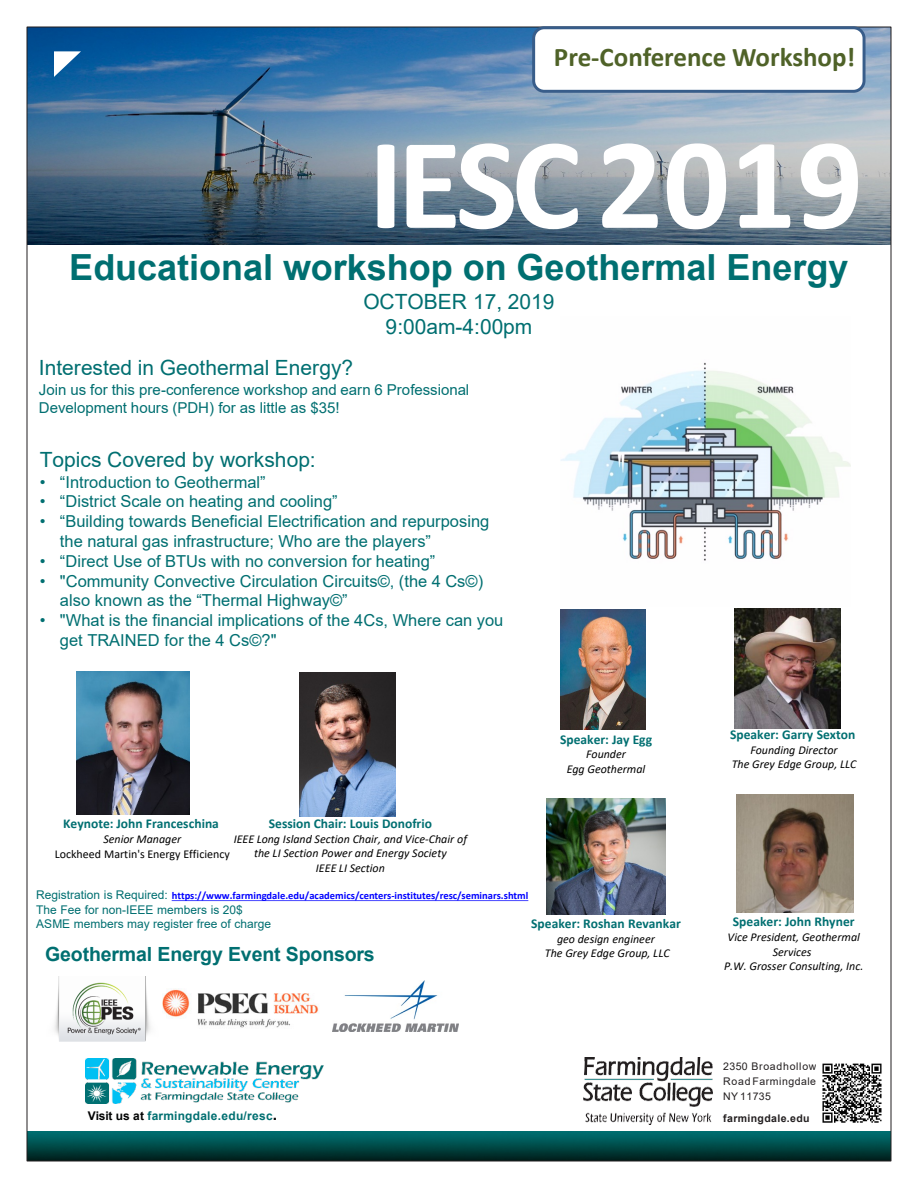
<style>
.page{position:relative;width:918px;height:1188px;background:#fff}
.page>*{position:absolute;margin:0;border:0;box-sizing:border-box;transform-origin:0 0}
.t1{font:700 131.25px "Calibri";color:#fff}
.t2{font:700 36px "Arial";color:#006f71}
.t3{font:700 27px "Calibri";color:#4f6228}
.t4{font:21px "Arial";color:#006f71}
.t5{font:700 19.5px "Arial";letter-spacing:-.01em;color:#006f71}
.t6{font:16.5px/19.8px "Arial";color:#006f71}
.t7{font:15px/18px "Arial";color:#006f71}
.t8{font:700 13.5px "Calibri";color:#006f71}
.t9{font:italic 12px/14.4px "Calibri";color:#000;text-align:center}
.t10{font:12px "Arial";color:#006f71}
.t11{font:12px/14.4px "Calibri";color:#000;text-align:center}
.t12{font:700 12px "Arial";letter-spacing:.02em;color:#006f71}
.t13{font:700 10.5px "Calibri";color:#00f}
.t14{font:10.5px/15px "Arial";letter-spacing:.05em;color:#231f20}
.t15{font:700 10.5px "Arial";letter-spacing:.035em;color:#231f20}
.s1{font-style:italic}
.s2{font-family:"Arial";font-weight:400;font-size:12px;color:#006f71}
.s3{color:#010202}
.s4{font-size:15.75px;color:#010202}
</style>
<div class="page">
<img style="left:29px;top:29px;width:860px;height:216px">
<img style="left:583px;top:1058px;width:130px;height:67px">
<img style="left:86px;top:1059px;width:238px;height:45px">
<img style="left:29px;top:1132px;width:860px;height:27px">
<svg style="left:54px;top:51px;width:27px;height:26px"></svg>
<div style="left:534px;top:28px;width:330px;height:63px;background:#fff;border-radius:11px"></div>
<div style="left:532px;top:26px;width:334px;height:67px;border:3px solid #385d8a;border-radius:11px"></div>
<img style="left:162px;top:988px;width:157px;height:40px">
<img style="left:54px;top:977px;width:97px;height:64px">
<img style="left:561px;top:609px;width:85px;height:121px">
<img style="left:76px;top:672px;width:113px;height:143px">
<img style="left:734px;top:609px;width:106px;height:119px">
<img style="left:547px;top:798px;width:118px;height:116px">
<img style="left:333px;top:981px;width:126px;height:51px">
<img style="left:300px;top:673px;width:96px;height:143px">
<img style="left:736px;top:795px;width:117px;height:117px">
<svg style="left:172px;top:900px;width:356px;height:1px"></svg>
<img style="left:822px;top:1063px;width:60px;height:60px">
<img style="left:560px;top:362px;width:290px;height:199px">
<p class="t3" style="left:554px;top:38px;width:303px">Pre-Conference Workshop!</p>
<h2 class="t1" style="left:368px;top:91px;width:496px">IESC2019</h2>
<p class="t2" style="left:69px;top:242px;width:781px">Educational workshop on Geothermal Energy</p>
<p class="t4" style="left:363px;top:287px;width:193px">OCTOBER 17, 2019</p>
<p class="t4" style="left:386px;top:312px;width:148px">9:00am-4:00pm</p>
<p class="t4" style="left:39px;top:354px;width:316px">Interested in Geothermal Energy?</p>
<p class="t7" style="left:39px;top:380px;width:432px">Join us for this pre-conference workshop and earn 6 Professional<br>Development hours (PDH) for as little as $35!</p>
<p class="t4" style="left:40px;top:445px;width:278px">Topics Covered by workshop:</p>
<p class="t6" style="left:40px;top:472px;width:228px">• “Introduction to Geothermal”</p>
<p class="t6" style="left:40px;top:492px;width:299px">• “District Scale on heating and cooling”</p>
<p class="t6" style="left:60px;top:511px;width:431px;text-indent:-20px">• “Building towards Beneficial Electrification and repurposing the natural gas infrastructure; Who are the players”</p>
<p class="t6" style="left:40px;top:551px;width:397px">• “Direct Use of BTUs with no conversion for heating”</p>
<p class="t6" style="left:60px;top:571px;width:425px;text-indent:-20px">• "Community Convective Circulation Circuits©, (the 4 Cs©) also known as the “Thermal Highway©”</p>
<p class="t6" style="left:60px;top:610px;width:445px;text-indent:-20px">• "What is the financial implications of the 4Cs, Where can you get TRAINED for the 4 Cs©?"</p>
<p class="t8" style="left:560px;top:730px;width:94px">Speaker: Jay Egg</p>
<p class="t9" style="left:586px;top:747px;width:41px">Founder</p>
<p class="t9" style="left:567px;top:761px;width:80px">Egg Geothermal</p>
<p class="t8" style="left:269px;top:814px;width:165px">Session Chair: Louis Donofrio</p>
<p class="t9" style="left:234px;top:831px;width:235px">IEEE Long Island Section Chair, and Vice-Chair of the LI Section Power and Energy Society</p>
<p class="t9" style="left:316px;top:860px;width:70px">IEEE LI Section</p>
<p class="t8" style="left:63px;top:814px;width:157px">Keynote: John Franceschina</p>
<p class="t11" style="left:55px;top:832px;width:177px"><span class="s1">Senior Manager<br></span>Lockheed Martin's Energy Efficiency</p>
<p class="t13" style="left:36px;top:888px;width:494px"><span class="s2">Registration is Required:</span> https://www.farmingdale.edu/academics/centers-institutes/resc/seminars.shtml</p>
<p class="t10" style="left:36px;top:901px;width:208px">The Fee for non-IEEE members is 20$</p>
<p class="t10" style="left:36px;top:916px;width:236px">ASME members may register free of charge</p>
<p class="t8" style="left:531px;top:914px;width:151px">Speaker: Roshan Revankar</p>
<p class="t9" style="left:557px;top:931px;width:99px">geo design engineer</p>
<p class="t9" style="left:545px;top:945px;width:126px">The Grey Edge Group, LLC</p>
<p class="t5" style="left:45px;top:940px;width:331px">Geothermal Energy Event Sponsors</p>
<p class="t12" style="left:88px;top:1107px;width:191px"><span class="s3">Visit us at</span> farmingdale.edu/resc<span class="s4">.</span></p>
<p class="t8" style="left:730px;top:725px;width:127px">Speaker: Garry Sexton</p>
<p class="t9" style="left:750px;top:742px;width:89px">Founding Director</p>
<p class="t9" style="left:732px;top:756px;width:126px">The Grey Edge Group, LLC</p>
<p class="t8" style="left:733px;top:912px;width:123px">Speaker: John Rhyner</p>
<p class="t9" style="left:728px;top:930px;width:134px">Vice President, Geothermal<br>Services</p>
<p class="t9" style="left:724px;top:958px;width:141px">P.W. Grosser Consulting, Inc.</p>
<p class="t14" style="left:723px;top:1059px;width:98px">2350 Broadhollow<br>Road Farmingdale,<br>NY 11735</p>
<p class="t15" style="left:723px;top:1111px;width:88px">farmingdale.edu</p>
</div>
